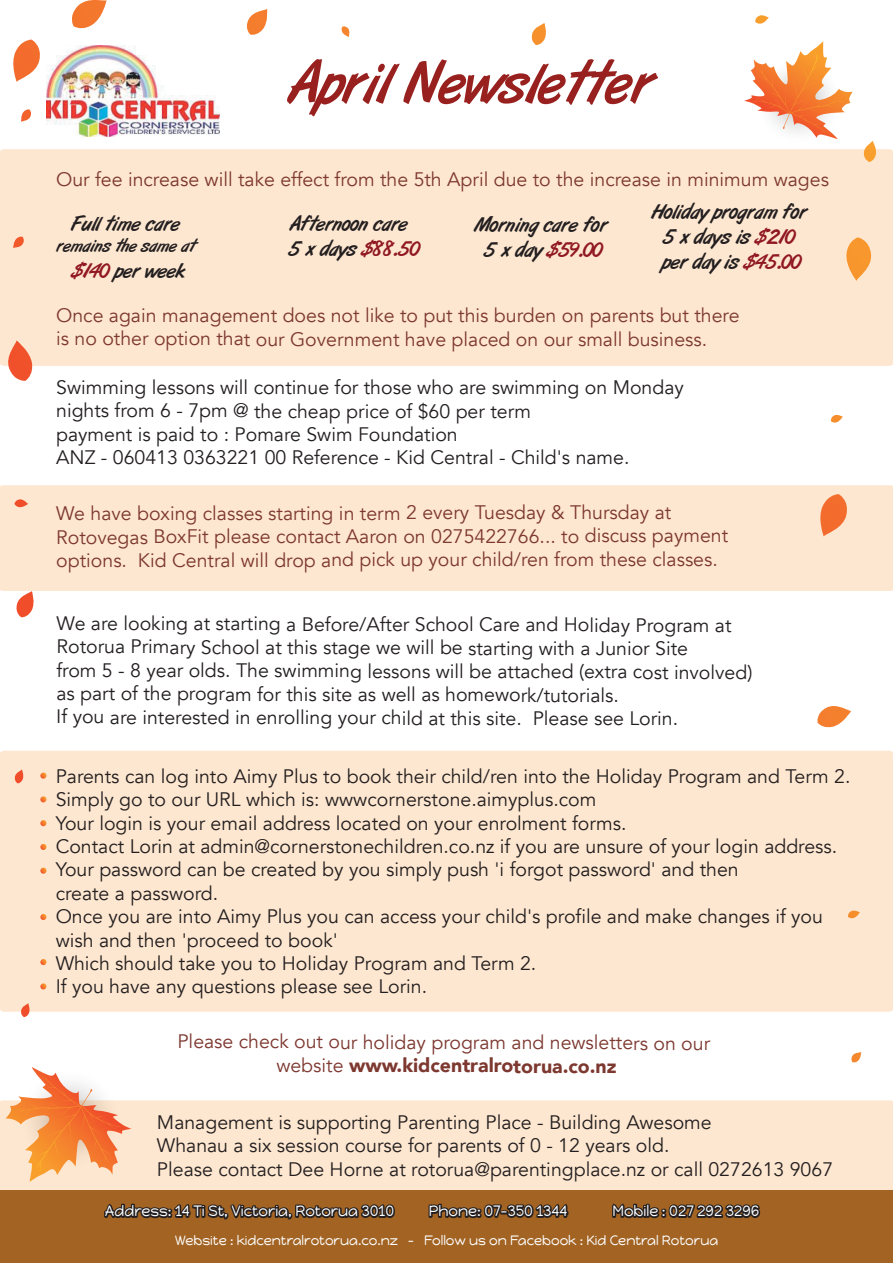
<style>
.page{position:relative;width:893px;height:1263px;background:#fff}
.page>*{position:absolute;margin:0;border:0;box-sizing:border-box;transform-origin:0 0}
.t1{font:59.1px "Art Brush";color:#98201e}
.t2{font:21px/25.2px "Art Brush";color:#231f20;text-align:center}
.t3{font:19.5px/23.4px "Avenir";color:#231f20}
.t4{font:19.5px/23.4px "Avenir";letter-spacing:-.005em;color:#7d3830}
.t5{font:18px "Art Brush";color:#231f20}
.t6{font:15px "Happy Monkey";color:#fff}
.t7{font:13.5px "Happy Monkey";color:#fff}
.s1{color:#901823}
.s2{font-weight:900}
</style>
<div class="page">
<div style="left:0;top:149px;width:893px;height:217px;background:#fee7d0"></div>
<div style="left:0;top:485px;width:893px;height:106px;background:#fee7d0"></div>
<div style="left:0;top:1100px;width:893px;height:90px;background:#fee7d0"></div>
<div style="left:0;top:751px;width:893px;height:261px;background:#fee7d0;border-radius:5px"></div>
<svg style="left:744px;top:41px;width:109px;height:99px"></svg>
<svg style="left:13px;top:40px;width:27px;height:42px"></svg>
<svg style="left:246px;top:9px;width:22px;height:26px"></svg>
<svg style="left:755px;top:15px;width:14px;height:9px"></svg>
<svg style="left:341px;top:26px;width:9px;height:11px"></svg>
<svg style="left:864px;top:141px;width:13px;height:21px"></svg>
<svg style="left:531px;top:23px;width:15px;height:22px"></svg>
<svg style="left:72px;top:0;width:35px;height:29px"></svg>
<svg style="left:817px;top:494px;width:33px;height:42px"></svg>
<svg style="left:848px;top:910px;width:12px;height:9px"></svg>
<svg style="left:830px;top:415px;width:13px;height:8px"></svg>
<svg style="left:851px;top:1052px;width:10px;height:11px"></svg>
<svg style="left:817px;top:706px;width:34px;height:22px"></svg>
<svg style="left:845px;top:237px;width:27px;height:44px"></svg>
<svg style="left:14px;top:499px;width:14px;height:9px"></svg>
<svg style="left:14px;top:769px;width:10px;height:14px"></svg>
<svg style="left:16px;top:591px;width:18px;height:26px"></svg>
<svg style="left:21px;top:109px;width:10px;height:13px"></svg>
<svg style="left:5px;top:340px;width:28px;height:41px"></svg>
<svg style="left:13px;top:237px;width:12px;height:11px"></svg>
<svg style="left:20px;top:1003px;width:11px;height:14px"></svg>
<img style="left:46px;top:45px;width:173px;height:92px">
<div style="left:0;top:1190px;width:893px;height:73px;background:#a26323"></div>
<svg style="left:104px;top:1203px;width:291px;height:17px"></svg>
<svg style="left:428px;top:1203px;width:141px;height:16px"></svg>
<svg style="left:612px;top:1203px;width:149px;height:16px"></svg>
<svg style="left:5px;top:1067px;width:127px;height:115px"></svg>
<svg style="left:40px;top:773px;width:6px;height:6px"></svg>
<svg style="left:40px;top:796px;width:6px;height:6px"></svg>
<svg style="left:40px;top:820px;width:6px;height:6px"></svg>
<svg style="left:40px;top:844px;width:6px;height:6px"></svg>
<svg style="left:40px;top:868px;width:6px;height:6px"></svg>
<svg style="left:40px;top:914px;width:6px;height:6px"></svg>
<svg style="left:40px;top:959px;width:6px;height:6px"></svg>
<svg style="left:40px;top:983px;width:6px;height:6px"></svg>
<h1 class="t1" style="left:287px;top:51px;width:366px">April Newsletter</h1>
<p class="t4" style="left:56px;top:168px;width:774px">Our fee increase will take effect from the 5th April due to the increase in minimum wages</p>
<p class="t2" style="left:71px;top:212px;width:110px">Full time care</p>
<p class="t5" style="left:56px;top:236px;width:140px">remains the same at</p>
<p class="t2" style="left:71px;top:258px;width:115px"><span class="s1">$140</span> per week</p>
<p class="t2" style="left:288px;top:212px;width:133px;text-align:left">Afternoon care<br>5 x days <span class="s1">$88.50</span></p>
<p class="t2" style="left:473px;top:212px;width:135px">Morning care for<br>5 x day <span class="s1">$59.00</span></p>
<p class="t2" style="left:651px;top:200px;width:157px">Holiday program for<br>5 x days is <span class="s1">$210 </span>per day is <span class="s1">$45.00</span></p>
<p class="t4" style="left:56px;top:304px;width:685px">Once again management does not like to put this burden on parents but there is no other option that our Government have placed on our small business.</p>
<p class="t3" style="left:56px;top:376px;width:629px">Swimming lessons will continue for those who are swimming on Monday nights from 6 - 7pm @ the cheap price of $60 per term<br>payment is paid to : Pomare Swim Foundation<br>ANZ - 060413 0363221 00 Reference - Kid Central - Child's name.</p>
<p class="t4" style="left:56px;top:502px;width:673px">We have boxing classes starting in term 2 every Tuesday &amp; Thursday at<br>Rotovegas BoxFit please contact Aaron on 0275422766... to discuss payment options. Kid Central will drop and pick up your child/ren from these classes.</p>
<p class="t3" style="left:56px;top:613px;width:698px">We are looking at starting a Before/After School Care and Holiday Program at Rotorua Primary School at this stage we will be starting with a Junior Site<br>from 5 - 8 year olds. The swimming lessons will be attached (extra cost involved) as part of the program for this site as well as homework/tutorials.<br>If you are interested in enrolling your child at this site. Please see Lorin.</p>
<p class="t3" style="left:56px;top:765px;width:796px">Parents can log into Aimy Plus to book their child/ren into the Holiday Program and Term 2.<br>Simply go to our URL which is: wwwcornerstone.aimyplus.com<br>Your login is your email address located on your enrolment forms.<br>Contact Lorin at admin@cornerstonechildren.co.nz if you are unsure of your login address.<br>Your password can be created by you simply push 'i forgot password' and then<br>create a password.<br>Once you are into Aimy Plus you can access your child's profile and make changes if you wish and then 'proceed to book'<br>Which should take you to Holiday Program and Term 2.<br>If you have any questions please see Lorin.</p>
<p class="t4" style="left:177px;top:1031px;width:534px;text-align:center">Please check out our holiday program and newsletters on our website <span class="s2">www.kidcentralrotorua.co.nz</span></p>
<p class="t3" style="left:157px;top:1111px;width:678px">Management is supporting Parenting Place - Building Awesome<br>Whanau a six session course for parents of 0 - 12 years old.<br>Please contact Dee Horne at rotorua@parentingplace.nz or call 0272613 9067</p>
<p class="t6" style="left:105px;top:1202px;width:291px">Address: 14 Ti St, Victoria, Rotorua 3010</p>
<p class="t6" style="left:429px;top:1202px;width:140px">Phone: 07-350 1344</p>
<p class="t6" style="left:612px;top:1202px;width:148px">Mobile : 027 292 3296</p>
<p class="t7" style="left:175px;top:1232px;width:545px">Website : kidcentralrotorua.co.nz - Follow us on Facebook : Kid Central Rotorua</p>
</div>
